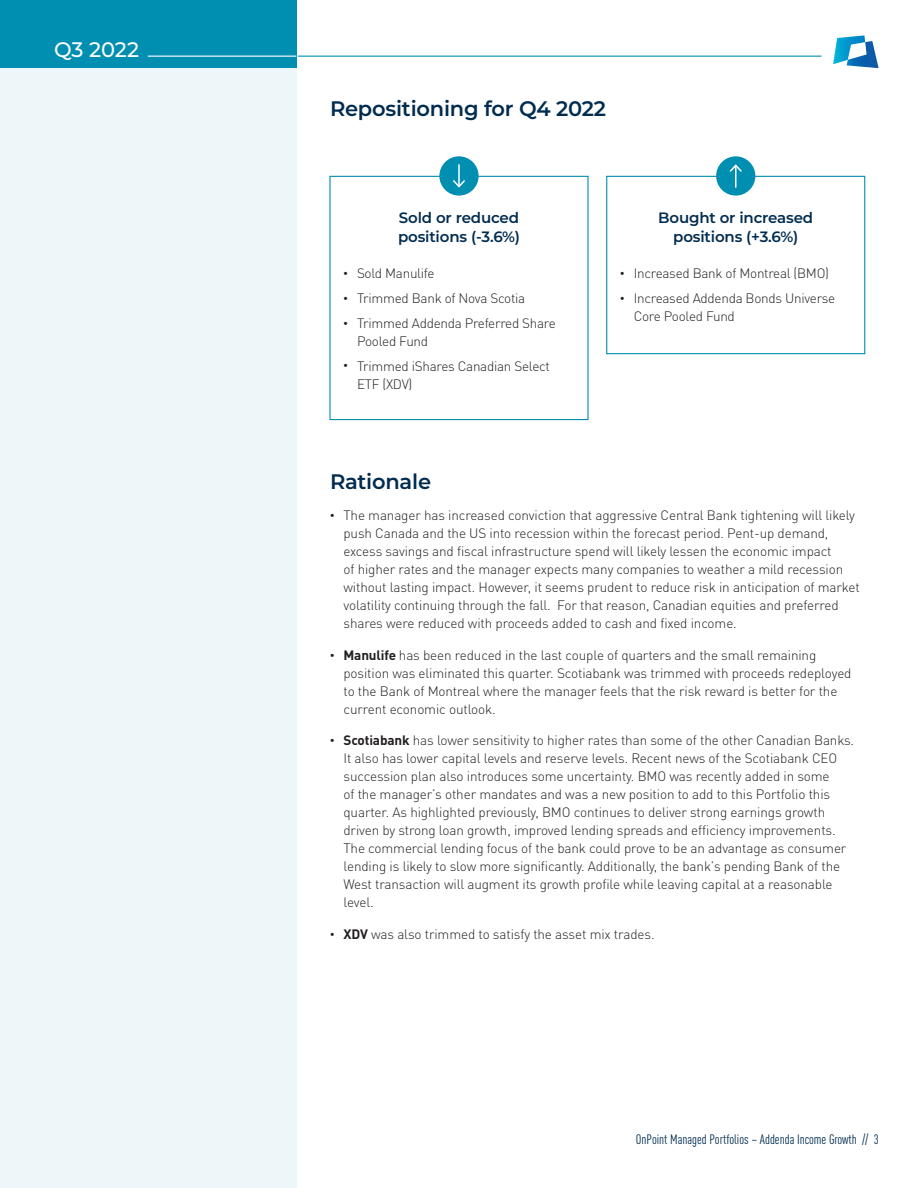
<style>
.page{position:relative;width:918px;height:1188px;background:#fff}
.page>*{position:absolute;margin:0;border:0;box-sizing:border-box;transform-origin:0 0}
.Header3{font:600 21px "Montserrat";letter-spacing:-.01em;color:#002c50}
.Date{font:500 21px "Montserrat";letter-spacing:-.005em;color:#fff}
.Header4_-_box_inset{font:600 15px/19.5px "Montserrat";letter-spacing:-.01em;color:#002c50}
.t1{font:300 13.5px/18px "DIN Pro";letter-spacing:-.01em;color:#231f20}
.t2{font:condensed 13.5px "DIN Pro";color:#002c50}
.s1{font-weight:700}
</style>
<div class="page">
<div style="left:0;top:0;width:297px;height:1188px;background:#edf6f9"></div>
<div style="left:0;top:0;width:297px;height:68px;background:#008fb1"></div>
<hr style="left:148px;top:56px;width:148px;height:1px;background:#fff">
<div style="left:329px;top:176px;width:260px;height:244px;border:1px solid #008fb1"></div>
<div style="left:439px;top:156px;width:40px;height:40px;background:#008fb1;border-radius:50%"></div>
<hr style="left:458px;top:164px;width:2px;height:23px;background:#fff">
<svg style="left:453px;top:178px;width:12px;height:10px"></svg>
<div style="left:606px;top:176px;width:259px;height:178px;border:1px solid #008fb1"></div>
<div style="left:716px;top:156px;width:39px;height:40px;background:#008fb1;border-radius:50%"></div>
<svg style="left:729px;top:164px;width:13px;height:24px"></svg>
<hr style="left:298px;top:56px;width:524px;height:1px;background:#008fb1">
<svg style="left:833px;top:35px;width:46px;height:33px"></svg>
<p class="Date" style="left:54px;top:35px;width:87px">Q3 2022</p>
<h3 class="Header3" style="left:330px;top:94px;width:278px">Repositioning for Q4 2022</h3>
<h4 class="Header4_-_box_inset" style="left:398px;top:207px;width:123px">Sold or reduced positions (-3.6%)</h4>
<p class="t1" style="left:344px;top:264px;width:93px"><sup>•</sup> Sold Manulife</p>
<p class="t1" style="left:344px;top:288px;width:183px"><sup>•</sup> Trimmed Bank of Nova Scotia</p>
<p class="t1" style="left:357px;top:313px;width:200px;text-indent:-14px"><sup>•</sup> Trimmed Addenda Preferred Share<br>Pooled Fund</p>
<p class="t1" style="left:357px;top:356px;width:194px;text-indent:-14px"><sup>•</sup> Trimmed iShares Canadian Select<br>ETF (XDV)</p>
<h4 class="Header4_-_box_inset" style="left:658px;top:207px;width:157px;text-align:center">Bought or increased positions (+3.6%)</h4>
<p class="t1" style="left:620px;top:264px;width:210px"><sup>•</sup> Increased Bank of Montreal (BMO)</p>
<p class="t1" style="left:634px;top:288px;width:203px;text-indent:-14px"><sup>•</sup> Increased Addenda Bonds Universe<br>Core Pooled Fund</p>
<h3 class="Header3" style="left:330px;top:466px;width:103px">Rationale</h3>
<p class="t1" style="left:344px;top:506px;width:518px;text-indent:-14px"><sup>•</sup> The manager has increased conviction that aggressive Central Bank tightening will likely push Canada and the US into recession within the forecast period. Pent-up demand, excess savings and fiscal infrastructure spend will likely lessen the economic impact<br>of higher rates and the manager expects many companies to weather a mild recession without lasting impact. However, it seems prudent to reduce risk in anticipation of market volatility continuing through the fall. For that reason, Canadian equities and preferred shares were reduced with proceeds added to cash and fixed income.</p>
<p class="t1" style="left:344px;top:645px;width:510px;text-indent:-14px"><sup>•</sup> <span class="s1">Manulife</span> has been reduced in the last couple of quarters and the small remaining position was eliminated this quarter. Scotiabank was trimmed with proceeds redeployed to the Bank of Montreal where the manager feels that the risk reward is better for the current economic outlook.</p>
<p class="t1" style="left:344px;top:731px;width:512px;text-indent:-14px"><sup>•</sup> <span class="s1">Scotiabank</span> has lower sensitivity to higher rates than some of the other Canadian Banks.<br>It also has lower capital levels and reserve levels. Recent news of the Scotiabank CEO succession plan also introduces some uncertainty. BMO was recently added in some<br>of the manager’s other mandates and was a new position to add to this Portfolio this quarter. As highlighted previously, BMO continues to deliver strong earnings growth driven by strong loan growth, improved lending spreads and efficiency improvements.<br>The commercial lending focus of the bank could prove to be an advantage as consumer lending is likely to slow more significantly. Additionally, the bank’s pending Bank of the West transaction will augment its growth profile while leaving capital at a reasonable level.</p>
<p class="t1" style="left:330px;top:924px;width:326px"><sup>•</sup> <span class="s1">XDV</span> was also trimmed to satisfy the asset mix trades.</p>
<p class="t2" style="left:636px;top:1130px;width:244px">OnPoint Managed Portfolios – Addenda Income Growth // 3</p>
</div>
